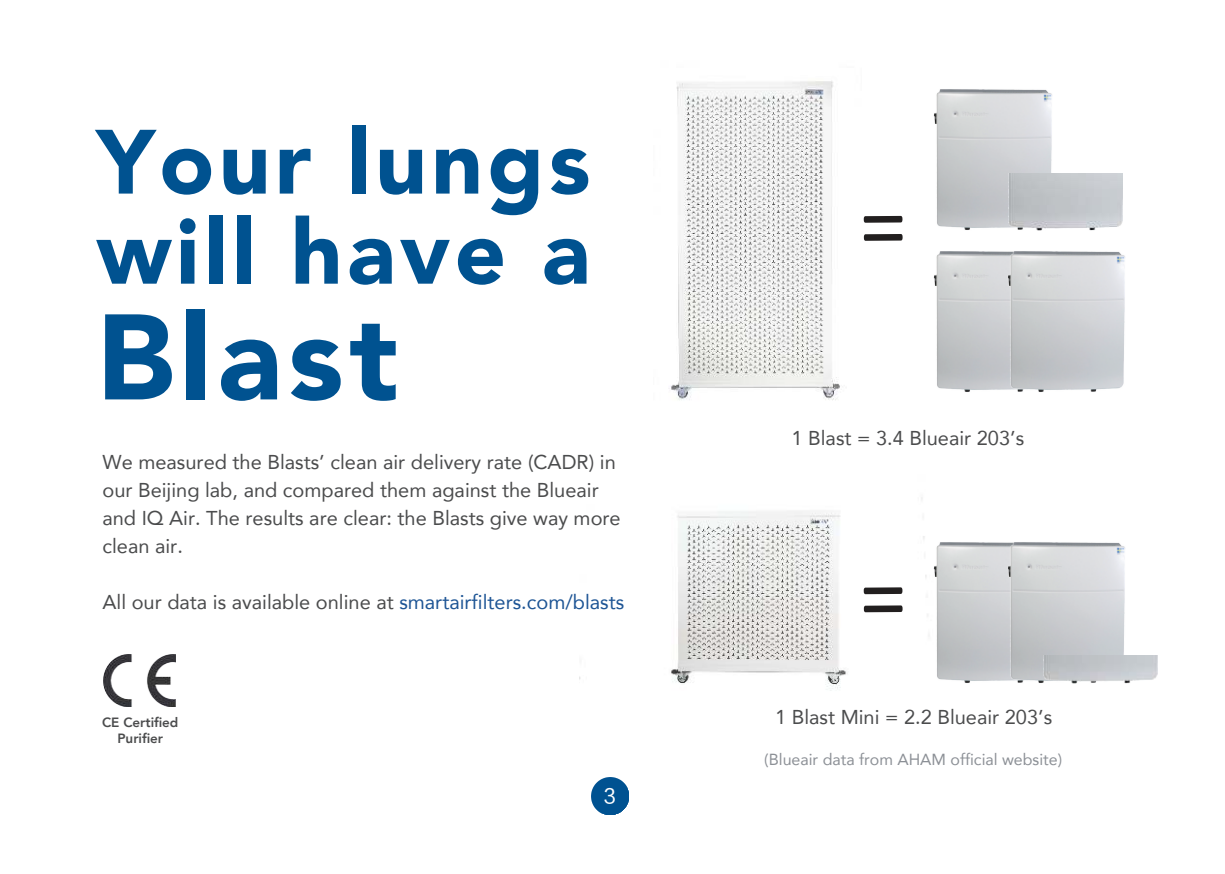
<style>
.page{position:relative;width:1225px;height:874px;background:#fff}
.page>*{position:absolute;margin:0;border:0;box-sizing:border-box;transform-origin:0 0}
.t1{font:900 120px "Avenir";letter-spacing:.05em;color:#005290}
.t2{font:95.4px "Calibri";color:#221f1f}
.t3{font:900 90px/90px "Avenir";letter-spacing:.05em;color:#005290}
.t4{font:20px/28px "Avenir";color:#4b4c4d}
.t5{font:20px "FZLTHK GBK1 0";color:#fff}
.t6{font:16px "Avenir";color:#8c9096}
.t7{font:800 13.4px/16px "Avenir";color:#4b4c4d;text-align:center}
.s1{color:#1e5595}
</style>
<div class="page">
<img style="left:104px;top:654px;width:72px;height:52px">
<img style="left:933px;top:89px;width:119px;height:141px">
<img style="left:933px;top:251px;width:73px;height:141px">
<img style="left:1008px;top:174px;width:114px;height:57px">
<img style="left:1006px;top:251px;width:119px;height:141px">
<img style="left:933px;top:542px;width:73px;height:141px">
<img style="left:1006px;top:542px;width:119px;height:141px">
<img style="left:1044px;top:655px;width:113px;height:29px">
<img style="left:592px;top:777px;width:37px;height:37px">
<svg style="left:669px;top:81px;width:171px;height:319px;fill:#f1f2f1"></svg>
<svg style="left:671px;top:511px;width:175px;height:180px"></svg>
<h3 class="t3" style="left:96px;top:125px;width:495px">Your lungs will have a</h3>
<h1 class="t1" style="left:96px;top:307px;width:303px">Blast</h1>
<p class="t4" style="left:102px;top:449px;width:520px">We measured the Blasts’ clean air delivery rate (CADR) in our Beijing lab, and compared them against the Blueair and IQ Air. The results are clear: the Blasts give way more clean air.</p>
<p class="t4" style="left:102px;top:589px;width:523px">All our data is available online at <span class="s1">smartairfilters.com/blasts</span></p>
<p class="t7" style="left:102px;top:715px;width:78px">CE Certified<br>Purifier</p>
<p class="t5" style="left:603px;top:785px;width:13px">3</p>
<h2 class="t2" style="left:859px;top:166px;width:49px">=</h2>
<p class="t4" style="left:791px;top:425px;width:234px">1 Blast = 3.4 Blueair 203’s</p>
<h2 class="t2" style="left:859px;top:538px;width:49px">=</h2>
<p class="t4" style="left:775px;top:704px;width:279px">1 Blast Mini = 2.2 Blueair 203’s</p>
<p class="t6" style="left:764px;top:752px;width:299px">(Blueair data from AHAM official website)</p>
</div>
